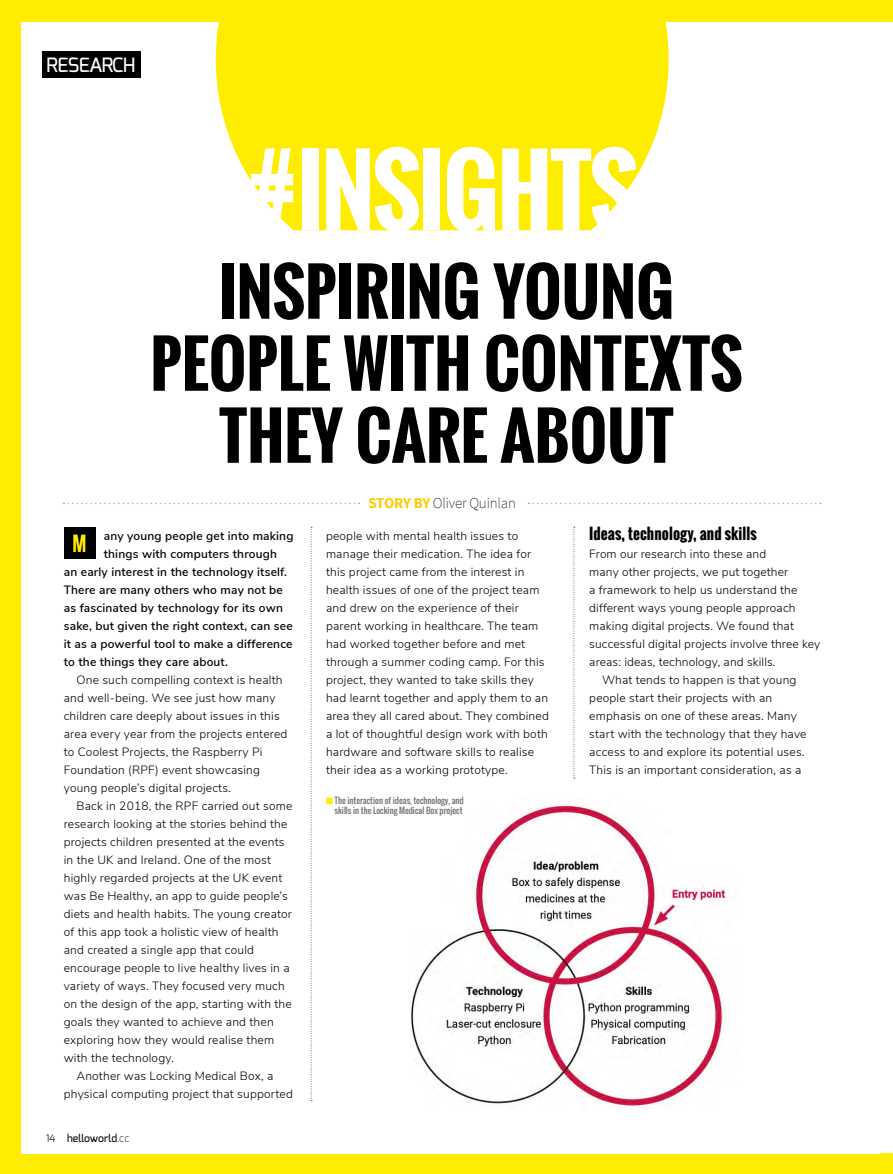
<style>
.page{position:relative;width:893px;height:1174px;background:#fff}
.page>*{position:absolute;margin:0;border:0;box-sizing:border-box;transform-origin:0 0}
.t1{font:700 93px "Oswald";letter-spacing:-.02em;color:#fff}
.t2{font:700 63px/72px "Oswald";color:#000;text-align:center}
.t3{font:500 19.65px "Exo";letter-spacing:-.04em;color:#fff}
.t4{font:700 19.5px "Oswald";color:#ffed00}
.t5{font:700 15px "Oswald";letter-spacing:.005em;color:#000}
.t6{font:200 15px "Source Sans Pro";letter-spacing:-.01em;color:#000}
.t7{font:300 12px/18px "Nunito Sans";letter-spacing:.015em;color:#000}
.t8{font:600 12px "Nunito Sans";letter-spacing:.015em;color:#000}
.t9{font:500 10.5px "Exo";letter-spacing:-.01em;color:#000}
.t10{font:8.25px/10.5px "Oswald";color:#706f6f;text-align:right}
.s1{font-weight:700;color:#fc0}
.s2{font-weight:300}
.s3{font-weight:200}
.s4{color:#ffed00}
</style>
<div class="page">
<div style="left:64px;top:527px;width:31px;height:31px;background:#000"></div>
<svg style="left:311px;top:527px;width:1px;height:574px"></svg>
<svg style="left:216px;top:21px;width:453px;height:209px;background:#ffee15"></svg>
<div style="left:0;top:0;width:20px;height:1174px;background:#ffed00"></div>
<div style="left:42px;top:51px;width:98px;height:27px;background:#000"></div>
<svg style="left:573px;top:527px;width:2px;height:251px"></svg>
<svg style="left:63px;top:502px;width:297px;height:2px"></svg>
<svg style="left:528px;top:502px;width:293px;height:2px"></svg>
<div style="left:0;top:0;width:893px;height:21px;background:#ffed00"></div>
<div style="left:0;top:1154px;width:893px;height:20px;background:#ffed00"></div>
<img style="left:411px;top:804px;width:316px;height:304px">
<h3 class="t3" style="left:47px;top:52px;width:90px">RESEARCH</h3>
<h1 class="t1" style="left:247px;top:121px;width:393px">#INSIGHTS</h1>
<h2 class="t2" style="left:150px;top:256px;width:594px">INSPIRING YOUNG<br>PEOPLE WITH CONTEXTS<br>THEY CARE ABOUT</h2>
<p class="t6" style="left:368px;top:494px;width:149px"><span class="s1">STORY BY</span> Oliver Quinlan</p>
<p class="t8" style="left:104px;top:527px;width:191px">any young people get into making</p>
<p class="t8" style="left:104px;top:545px;width:175px">things with computers through</p>
<p class="t8" style="left:64px;top:563px;width:225px">an early interest in the technology itself.</p>
<p class="t8" style="left:64px;top:581px;width:221px">There are many others who may not be</p>
<p class="t8" style="left:64px;top:599px;width:221px">as fascinated by technology for its own</p>
<p class="t8" style="left:64px;top:617px;width:230px">sake, but given the right context, can see</p>
<p class="t8" style="left:64px;top:635px;width:230px">it as a powerful tool to make a difference</p>
<p class="t8" style="left:64px;top:653px;width:166px">to the things they care about.</p>
<p class="t7" style="left:64px;top:670px;width:225px;text-indent:13px">One such compelling context is health and well-being. We see just how many children care deeply about issues in this area every year from the projects entered to Coolest Projects, the Raspberry Pi Foundation (RPF) event showcasing young people’s digital projects.</p>
<p class="t7" style="left:77px;top:796px;width:217px">Back in 2018, the RPF carried out some</p>
<p class="t7" style="left:64px;top:814px;width:225px">research looking at the stories behind the</p>
<p class="t7" style="left:64px;top:832px;width:222px">projects children presented at the events</p>
<p class="t7" style="left:64px;top:850px;width:209px">in the UK and Ireland. One of the most</p>
<p class="t7" style="left:64px;top:868px;width:220px">highly regarded projects at the UK event</p>
<p class="t7" style="left:64px;top:886px;width:226px">was Be Healthy, an app to guide people’s</p>
<p class="t7" style="left:64px;top:904px;width:230px">diets and health habits. The young creator</p>
<p class="t7" style="left:64px;top:922px;width:216px">of this app took a holistic view of health</p>
<p class="t7" style="left:64px;top:940px;width:192px">and created a single app that could</p>
<p class="t7" style="left:64px;top:958px;width:227px">encourage people to live healthy lives in a</p>
<p class="t7" style="left:64px;top:976px;width:223px">variety of ways. They focused very much</p>
<p class="t7" style="left:64px;top:994px;width:229px">on the design of the app, starting with the</p>
<p class="t7" style="left:64px;top:1012px;width:211px">goals they wanted to achieve and then</p>
<p class="t7" style="left:64px;top:1030px;width:212px">exploring how they would realise them</p>
<p class="t7" style="left:64px;top:1048px;width:112px">with the technology.</p>
<p class="t7" style="left:77px;top:1066px;width:199px">Another was Locking Medical Box, a</p>
<p class="t7" style="left:64px;top:1084px;width:231px">physical computing project that supported</p>
<h3 class="t4" style="left:73px;top:528px;width:16px">M</h3>
<p class="t9" style="left:46px;top:1132px;width:85px"><span class="s2">14</span> helloworld<span class="s3">.cc</span></p>
<p class="t7" style="left:326px;top:526px;width:224px">people with mental health issues to manage their medication. The idea for this project came from the interest in health issues of one of the project team and drew on the experience of their parent working in healthcare. The team had worked together before and met through a summer coding camp. For this project, they wanted to take skills they had learnt together and apply them to an area they all cared about. They combined a lot of thoughtful design work with both hardware and software skills to realise their idea as a working prototype.</p>
<p class="t10" style="left:326px;top:795px;width:139px"><span class="s4">■</span> The interaction of ideas, technology, and skills in the Locking Medical Box project</p>
<p class="t5" style="left:589px;top:522px;width:169px">Ideas, technology, and skills</p>
<p class="t7" style="left:589px;top:544px;width:178px">From our research into these and</p>
<p class="t7" style="left:589px;top:562px;width:200px">many other projects, we put together</p>
<p class="t7" style="left:589px;top:580px;width:210px">a framework to help us understand the</p>
<p class="t7" style="left:589px;top:598px;width:208px">different ways young people approach</p>
<p class="t7" style="left:589px;top:616px;width:206px">making digital projects. We found that</p>
<p class="t7" style="left:589px;top:634px;width:233px">successful digital projects involve three key</p>
<p class="t7" style="left:589px;top:652px;width:188px">areas: ideas, technology, and skills.</p>
<p class="t7" style="left:602px;top:670px;width:196px">What tends to happen is that young</p>
<p class="t7" style="left:589px;top:688px;width:184px">people start their projects with an</p>
<p class="t7" style="left:589px;top:706px;width:209px">emphasis on one of these areas. Many</p>
<p class="t7" style="left:589px;top:724px;width:219px">start with the technology that they have</p>
<p class="t7" style="left:589px;top:742px;width:217px">access to and explore its potential uses.</p>
<p class="t7" style="left:589px;top:760px;width:214px">This is an important consideration, as a</p>
</div>
